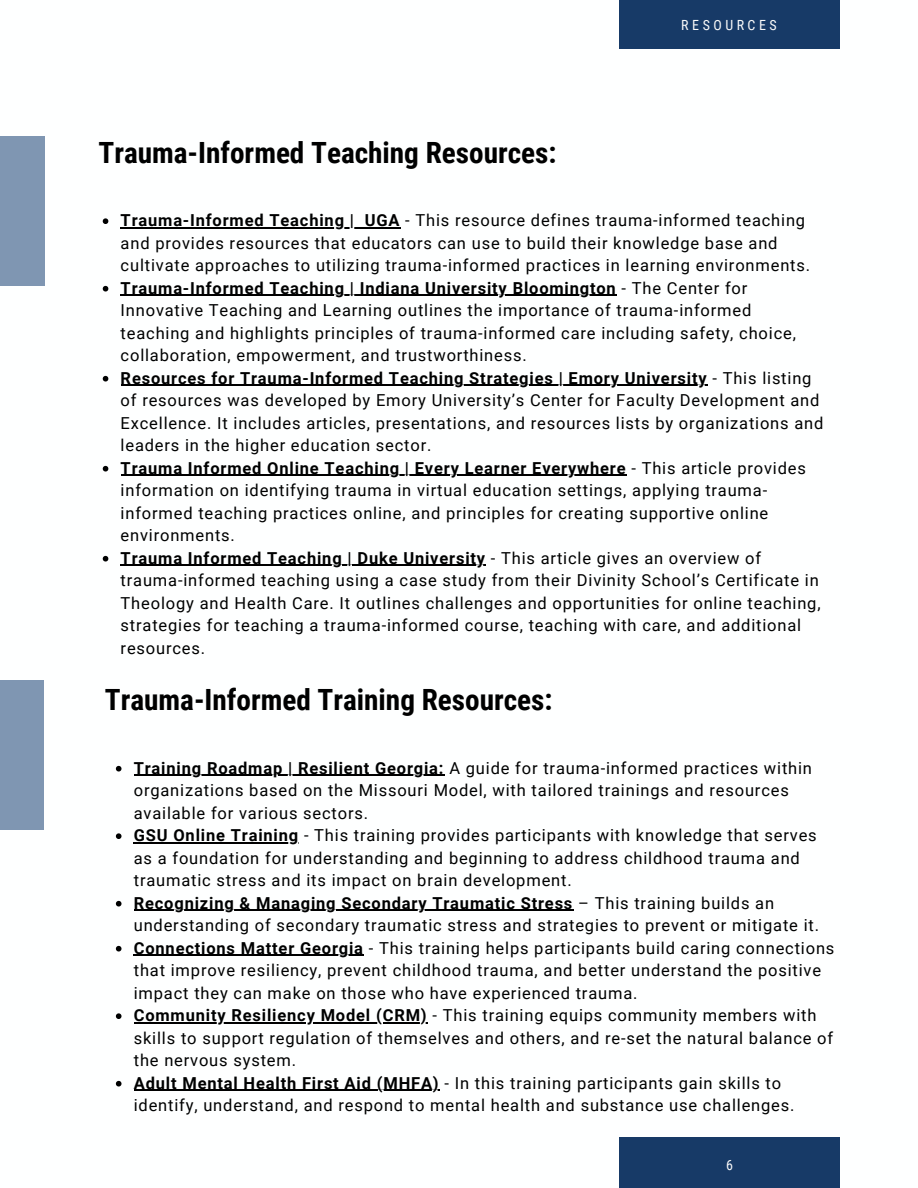
<style>
.page{position:relative;width:918px;height:1188px;background:#fff}
.page>*{position:absolute;margin:0;border:0;box-sizing:border-box;transform-origin:0 0}
.t1{font:700 29.25px "Roboto Condensed";color:#000}
.t2{font:16.5px/22.5px "Roboto";letter-spacing:.05em;color:#000}
.t3{font:13.95px "Roboto Condensed";letter-spacing:.25em;color:#fafafa}
.s1{font-weight:700}
</style>
<div class="page">
<div style="left:619px;top:0;width:221px;height:49px;background:#173a67"></div>
<div style="left:619px;top:1138px;width:220px;height:50px;background:#173a67"></div>
<svg style="left:103px;top:218px;width:5px;height:6px"></svg>
<hr style="left:121px;top:227px;width:234px;height:2px;background:#000">
<svg style="left:355px;top:227px;width:10px;height:2px"></svg>
<hr style="left:365px;top:227px;width:35px;height:2px;background:#000">
<svg style="left:103px;top:286px;width:5px;height:6px"></svg>
<hr style="left:121px;top:295px;width:496px;height:1px;background:#000">
<svg style="left:103px;top:376px;width:5px;height:6px"></svg>
<hr style="left:121px;top:385px;width:587px;height:1px;background:#000">
<svg style="left:103px;top:466px;width:5px;height:6px"></svg>
<hr style="left:121px;top:475px;width:506px;height:1px;background:#000">
<svg style="left:103px;top:556px;width:5px;height:6px"></svg>
<hr style="left:121px;top:565px;width:365px;height:1px;background:#000">
<div style="left:0;top:136px;width:44px;height:150px;background:#7f96b2"></div>
<svg style="left:116px;top:766px;width:6px;height:6px"></svg>
<hr style="left:134px;top:775px;width:310px;height:1px;background:#000">
<svg style="left:116px;top:833px;width:6px;height:6px"></svg>
<hr style="left:134px;top:842px;width:165px;height:2px;background:#000">
<svg style="left:116px;top:901px;width:6px;height:6px"></svg>
<hr style="left:134px;top:910px;width:439px;height:1px;background:#000">
<svg style="left:116px;top:946px;width:6px;height:6px"></svg>
<hr style="left:134px;top:955px;width:230px;height:1px;background:#000">
<svg style="left:116px;top:1013px;width:6px;height:6px"></svg>
<hr style="left:134px;top:1022px;width:294px;height:2px;background:#000">
<svg style="left:116px;top:1081px;width:6px;height:6px"></svg>
<hr style="left:134px;top:1090px;width:306px;height:1px;background:#000">
<div style="left:0;top:680px;width:44px;height:150px;background:#7f96b2"></div>
<p class="t1" style="left:99px;top:136px;width:459px">Trauma-Informed Teaching Resources:</p>
<p class="t3" style="left:681px;top:17px;width:97px">RESOURCES</p>
<p class="t2" style="left:121px;top:209px;width:691px"><span class="s1">Trauma-Informed Teaching | UGA</span> - This resource defines trauma-informed teaching and provides resources that educators can use to build their knowledge base and cultivate approaches to utilizing trauma-informed practices in learning environments.</p>
<p class="t2" style="left:121px;top:277px;width:677px"><span class="s1">Trauma-Informed Teaching | Indiana University Bloomington</span> - The Center for Innovative Teaching and Learning outlines the importance of trauma-informed teaching and highlights principles of trauma-informed care including safety, choice, collaboration, empowerment, and trustworthiness.</p>
<h1 class="t2" style="left:121px;top:367px;width:704px"><span class="s1">Resources for Trauma-Informed Teaching Strategies | Emory University</span> - This listing of resources was developed by Emory University’s Center for Faculty Development and Excellence. It includes articles, presentations, and resources lists by organizations and leaders in the higher education sector.</h1>
<p class="t2" style="left:121px;top:457px;width:687px"><span class="s1">Trauma Informed Online Teaching | Every Learner Everywhere</span> - This article provides information on identifying trauma in virtual education settings, applying trauma&shy;informed teaching practices online, and principles for creating supportive online environments.</p>
<p class="t2" style="left:121px;top:547px;width:701px"><span class="s1">Trauma Informed Teaching | Duke University</span> - This article gives an overview of trauma-informed teaching using a case study from their Divinity School’s Certificate in Theology and Health Care. It outlines challenges and opportunities for online teaching, strategies for teaching a trauma-informed course, teaching with care, and additional resources.</p>
<p class="t1" style="left:105px;top:683px;width:449px">Trauma-Informed Training Resources:</p>
<h1 class="t2" style="left:134px;top:757px;width:680px"><span class="s1">Training Roadmap | Resilient Georgia:</span> A guide for trauma-informed practices within organizations based on the Missouri Model, with tailored trainings and resources available for various sectors.</h1>
<p class="t2" style="left:134px;top:824px;width:684px"><span class="s1">GSU Online Training</span> - This training provides participants with knowledge that serves as a foundation for understanding and beginning to address childhood trauma and traumatic stress and its impact on brain development.</p>
<p class="t2" style="left:134px;top:892px;width:687px"><span class="s1">Recognizing &amp; Managing Secondary Traumatic Stress</span> – This training builds an understanding of secondary traumatic stress and strategies to prevent or mitigate it.</p>
<p class="t2" style="left:134px;top:937px;width:702px"><span class="s1">Connections Matter Georgia</span> - This training helps participants build caring connections that improve resiliency, prevent childhood trauma, and better understand the positive impact they can make on those who have experienced trauma.</p>
<p class="t2" style="left:134px;top:1004px;width:701px"><span class="s1">Community Resiliency Model (CRM)</span> - This training equips community members with skills to support regulation of themselves and others, and re-set the natural balance of the nervous system.</p>
<p class="t2" style="left:134px;top:1072px;width:662px"><span class="s1">Adult Mental Health First Aid (MHFA)</span> - In this training participants gain skills to identify, understand, and respond to mental health and substance use challenges.</p>
<p class="t3" style="left:726px;top:1157px;width:8px">6</p>
</div>
